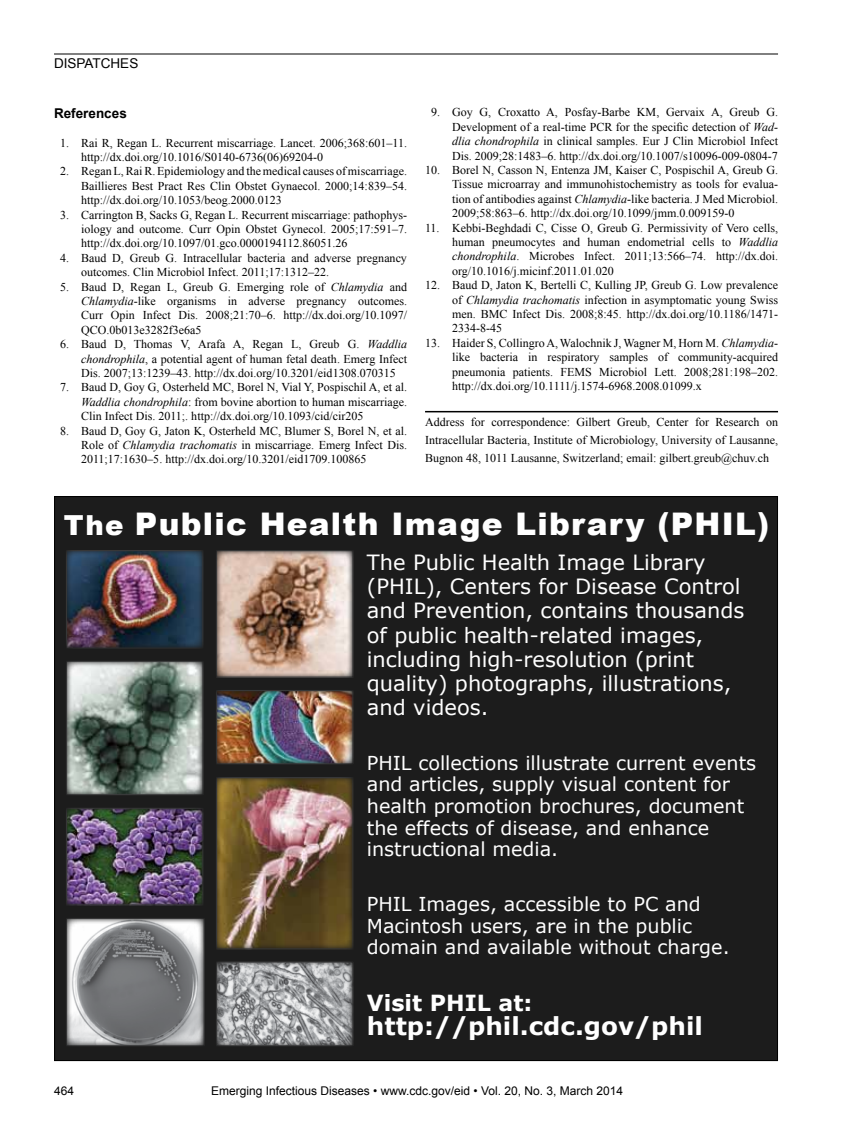
<style>
.page{position:relative;width:851px;height:1134px;background:#fff}
.page>*{position:absolute;margin:0;border:0;box-sizing:border-box;transform-origin:0 0}
.t1{font:900 31.2px "Arial";letter-spacing:.04em;color:#fff}
.t2{font:700 24.75px "Verdana";color:#fff}
.t3{font:700 22.2px "Verdana";color:#fff}
.t4{font:21px/24.2px "Verdana";color:#fff}
.t5{font:19.2px/21.8px "Verdana";color:#fff}
.t6{font:700 13.5px "Arial";color:#000}
.t7{font:13.5px "Arial";color:#000}
.t8{font:12px/14.4px "Times New Roman";color:#000;text-align:justify}
.t9{font:12px "Arial";color:#000}
.s1{font-style:italic}
.s2{font-size:27.6px}
</style>
<div class="page">
<hr style="left:54px;top:54px;width:724px;height:1px;background:#000">
<hr style="left:425px;top:411px;width:353px;height:1px;background:#000">
<div style="left:54px;top:497px;width:723px;height:564px;background:#1c1c1c"></div>
<img style="left:68px;top:552px;width:134px;height:95px">
<div style="left:66px;top:550px;width:138px;height:99px;border:1px solid #636466"></div>
<img style="left:218px;top:692px;width:133px;height:71px">
<div style="left:216px;top:690px;width:137px;height:75px;border:1px solid #636466"></div>
<img style="left:218px;top:552px;width:133px;height:124px">
<div style="left:216px;top:550px;width:137px;height:128px;border:1px solid #636466"></div>
<img style="left:218px;top:963px;width:133px;height:81px">
<div style="left:216px;top:961px;width:137px;height:85px;border:1px solid #636466"></div>
<img style="left:68px;top:810px;width:134px;height:94px">
<div style="left:66px;top:808px;width:138px;height:98px;border:1px solid #636466"></div>
<img style="left:68px;top:663px;width:134px;height:130px">
<div style="left:66px;top:661px;width:138px;height:134px;border:1px solid #636466"></div>
<img style="left:218px;top:779px;width:133px;height:169px">
<div style="left:216px;top:777px;width:137px;height:173px;border:1px solid #636466"></div>
<img style="left:68px;top:920px;width:135px;height:124px">
<div style="left:66px;top:918px;width:139px;height:128px;border:1px solid #636466"></div>
<p class="t7" style="left:54px;top:55px;width:86px">DISPATCHES</p>
<p class="t6" style="left:54px;top:104px;width:74px">References</p>
<p class="t8" style="left:81px;top:135px;width:327px;text-indent:-21px">1. Rai R, Regan L. Recurrent miscarriage. Lancet. 2006;368:601–11. http://dx.doi.org/10.1016/S0140-6736(06)69204-0</p>
<p class="t8" style="left:81px;top:164px;width:327px;text-indent:-21px">2. Regan L, Rai R. Epidemiology and the medical causes of miscarriage.<br>Baillieres Best Pract Res Clin Obstet Gynaecol. 2000;14:839–54. http://dx.doi.org/10.1053/beog.2000.0123</p>
<p class="t8" style="left:81px;top:207px;width:327px;text-indent:-21px">3. Carrington B, Sacks G, Regan L. Recurrent miscarriage: pathophys&shy;iology and outcome. Curr Opin Obstet Gynecol. 2005;17:591–7. http://dx.doi.org/10.1097/01.gco.0000194112.86051.26</p>
<p class="t8" style="left:81px;top:250px;width:327px;text-indent:-21px">4. Baud D, Greub G. Intracellular bacteria and adverse pregnancy outcomes. Clin Microbiol Infect. 2011;17:1312–22.</p>
<p class="t8" style="left:81px;top:279px;width:327px;text-indent:-21px">5. Baud D, Regan L, Greub G. Emerging role of <span class="s1">Chlamydia</span> and <span class="s1">Chlamydia</span>-like organisms in adverse pregnancy outcomes.<br>Curr Opin Infect Dis. 2008;21:70–6. http://dx.doi.org/10.1097/ QCO.0b013e3282f3e6a5</p>
<p class="t8" style="left:81px;top:337px;width:327px;text-indent:-21px">6. Baud D, Thomas V, Arafa A, Regan L, Greub G. <span class="s1">Waddlia chondrophila</span>, a potential agent of human fetal death. Emerg Infect Dis. 2007;13:1239–43. http://dx.doi.org/10.3201/eid1308.070315</p>
<p class="t8" style="left:81px;top:380px;width:327px;text-indent:-21px">7. Baud D, Goy G, Osterheld MC, Borel N, Vial Y, Pospischil A, et al.<br><span class="s1">Waddlia chondrophila</span>: from bovine abortion to human miscarriage.<br>Clin Infect Dis. 2011;. http://dx.doi.org/10.1093/cid/cir205</p>
<p class="t8" style="left:81px;top:423px;width:327px;text-indent:-21px">8. Baud D, Goy G, Jaton K, Osterheld MC, Blumer S, Borel N, et al.<br>Role of <span class="s1">Chlamydia trachomatis</span> in miscarriage. Emerg Infect Dis.<br>2011;17:1630–5. http://dx.doi.org/10.3201/eid1709.100865</p>
<p class="t8" style="left:452px;top:105px;width:327px;text-indent:-21px">9. Goy G, Croxatto A, Posfay-Barbe KM, Gervaix A, Greub G.<br>Development of a real-time PCR for the specific detection of <span class="s1">Wad&shy;dlia chondrophila</span> in clinical samples. Eur J Clin Microbiol Infect Dis. 2009;28:1483–6. http://dx.doi.org/10.1007/s10096-009-0804-7</p>
<p class="t8" style="left:452px;top:163px;width:327px;text-indent:-27px">10. Borel N, Casson N, Entenza JM, Kaiser C, Pospischil A, Greub G.<br>Tissue microarray and immunohistochemistry as tools for evalua&shy;tion of antibodies against <span class="s1">Chlamydia</span>-like bacteria. J Med Microbiol.<br>2009;58:863–6. http://dx.doi.org/10.1099/jmm.0.009159-0</p>
<p class="t8" style="left:452px;top:220px;width:327px;text-indent:-27px">11. Kebbi-Beghdadi C, Cisse O, Greub G. Permissivity of Vero cells, human pneumocytes and human endometrial cells to <span class="s1">Waddlia chondrophila</span>. Microbes Infect. 2011;13:566–74. http://dx.doi. org/10.1016/j.micinf.2011.01.020</p>
<p class="t8" style="left:452px;top:278px;width:327px;text-indent:-27px">12. Baud D, Jaton K, Bertelli C, Kulling JP, Greub G. Low prevalence of <span class="s1">Chlamydia trachomatis</span> infection in asymptomatic young Swiss men. BMC Infect Dis. 2008;8:45. http://dx.doi.org/10.1186/1471- 2334-8-45</p>
<p class="t8" style="left:452px;top:335px;width:327px;text-indent:-27px">13. Haider S, Collingro A, Walochnik J, Wagner M, Horn M. <span class="s1">Chlamydia&shy;</span>like bacteria in respiratory samples of community-acquired pneumonia patients. FEMS Microbiol Lett. 2008;281:198–202. http://dx.doi.org/10.1111/j.1574-6968.2008.01099.x</p>
<p class="t8" style="left:425px;top:413px;width:354px;line-height:18px">Address for correspondence: Gilbert Greub, Center for Research on Intracellular Bacteria, Institute of Microbiology, University of Lausanne, Bugnon 48, 1011 Lausanne, Switzerland; email: gilbert.greub@chuv.ch</p>
<h1 class="t1" style="left:64px;top:502px;width:707px"><span class="s2">The</span> Public Health Image Library (PHIL)</h1>
<h3 class="t4" style="left:367px;top:550px;width:379px">The Public Health Image Library (PHIL), Centers for Disease Control and Prevention, contains thousands of public health-related images, including high-resolution (print quality) photographs, illustrations, and videos.</h3>
<h3 class="t5" style="left:367px;top:752px;width:391px">PHIL collections illustrate current events and articles, supply visual content for health promotion brochures, document the effects of disease, and enhance instructional media.</h3>
<h3 class="t5" style="left:367px;top:893px;width:364px">PHIL Images, accessible to PC and<br>Macintosh users, are in the public domain and available without charge.</h3>
<h3 class="t3" style="left:367px;top:987px;width:167px">Visit PHIL at:</h3>
<h2 class="t2" style="left:367px;top:1009px;width:337px">http://phil.cdc.gov/phil</h2>
<p class="t9" style="left:54px;top:1083px;width:22px">464</p>
<p class="t9" style="left:211px;top:1083px;width:413px">Emerging Infectious Diseases • www.cdc.gov/eid • Vol. 20, No. 3, March 2014</p>
</div>
